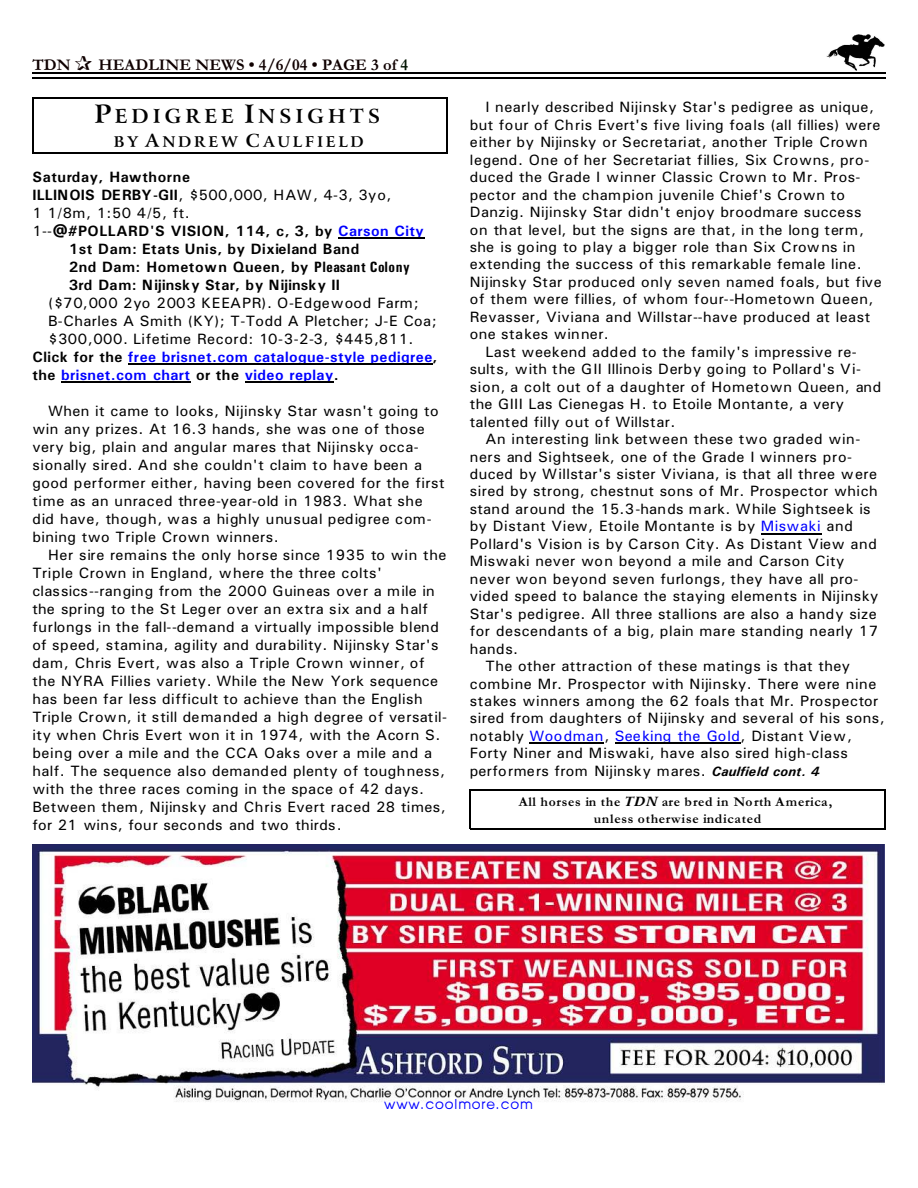
<style>
.page{position:relative;width:918px;height:1188px;background:#fff}
.page>*{position:absolute;margin:0;border:0;box-sizing:border-box;transform-origin:0 0}
.t1{font:700 19.5px "Arrus BT";letter-spacing:.21em;color:#000}
.t2{font:700 16.5px "Garamond";letter-spacing:.005em;color:#0f0000}
.t3{font:15px/18px "Univers";letter-spacing:.03em;color:#000}
.t4{font:15px "Univers";letter-spacing:.01em;color:#000}
.t5{font:15px "Univers";letter-spacing:.06em;color:#000}
.t6{font:700 15px "Univers";letter-spacing:.035em;color:#000}
.t7{font:700 15px "Univers";letter-spacing:.03em;color:#00f}
.t8{font:700 15px "Univers";letter-spacing:.01em;color:#000}
.t9{font:700 15px "Arrus BT";letter-spacing:.18em;color:#000}
.t10{font:700 13.5px/17px "Garamond";letter-spacing:.055em;color:#000;text-align:center}
.t11{font:13.5px "Advance";letter-spacing:.065em;color:#00f}
.s1{color:#001400}
.s2{font-size:25.5px}
.s3{font-size:18px}
.s4{font-weight:700}
.s5{font-weight:400}
.s6{color:#00f}
.s7{font-family:"Univers Condensed"}
.s8{color:#000}
.s9{font-weight:700;font-style:italic;font-size:13.5px}
.s10{font-style:italic}
</style>
<div class="page">
<img style="left:826px;top:34px;width:59px;height:36px">
<hr style="left:32px;top:72px;width:853px;height:1px;background:#000">
<hr style="left:32px;top:77px;width:853px;height:2px;background:#000">
<img style="left:32px;top:844px;width:852px;height:258px">
<hr style="left:338px;top:238px;width:86px;height:1px;background:#000">
<hr style="left:128px;top:363px;width:304px;height:1px;background:#000">
<hr style="left:61px;top:381px;width:130px;height:1px;background:#000">
<hr style="left:245px;top:381px;width:89px;height:1px;background:#000">
<hr style="left:761px;top:533px;width:60px;height:1px;background:#000">
<hr style="left:530px;top:742px;width:74px;height:2px;background:#000">
<hr style="left:615px;top:742px;width:126px;height:2px;background:#000">
<hr style="left:32px;top:97px;width:2px;height:57px;background:#000">
<hr style="left:447px;top:97px;width:1px;height:57px;background:#000">
<hr style="left:32px;top:97px;width:416px;height:1px;background:#000">
<hr style="left:32px;top:153px;width:416px;height:1px;background:#000">
<hr style="left:470px;top:789px;width:1px;height:40px;background:#000">
<hr style="left:884px;top:789px;width:1px;height:40px;background:#000">
<hr style="left:470px;top:789px;width:415px;height:2px;background:#000">
<hr style="left:470px;top:828px;width:415px;height:2px;background:#000">
<p class="t2" style="left:32px;top:59px;width:40px">TDN</p>
<p class="t2" style="left:98px;top:59px;width:311px">HEADLINE NEWS • 4/6/04 • PAGE 3 of <span class="s1">4</span></p>
<h1 class="t1" style="left:94px;top:109px;width:287px"><span class="s2">P</span>EDIGREE <span class="s2">I</span>NSIGHTS</h1>
<p class="t9" style="left:114px;top:135px;width:251px">BY <span class="s3">A</span>NDREW <span class="s3">C</span>AULFIELD</p>
<p class="t6" style="left:32px;top:172px;width:159px">Saturday, Hawthorne</p>
<p class="t3" style="left:32px;top:187px;width:361px"><span class="s4">ILLINOIS DERBY-GII</span>, $500,000, HAW, 4-3, 3yo,</p>
<p class="t3" style="left:32px;top:205px;width:159px">1 1/8m, 1:50 4/5, ft.</p>
<p class="t6" style="left:32px;top:226px;width:393px"><span class="s5">1--</span>@#POLLARD'S VISION, 114, c, 3, by <span class="s6">Carson City</span></p>
<p class="t6" style="left:69px;top:244px;width:292px">1st Dam: Etats Unis, by Dixieland Band</p>
<p class="t6" style="left:69px;top:261px;width:343px">2nd Dam: Hometown Queen, by <span class="s7">Pleasant Colony</span></p>
<p class="t8" style="left:69px;top:279px;width:273px">3rd Dam: Nijinsky Star, by Nijinsky II</p>
<p class="t5" style="left:48px;top:297px;width:372px">($70,000 2yo 2003 KEEAPR). O-Edgewood Farm;</p>
<p class="t3" style="left:48px;top:313px;width:390px">B-Charles A Smith (KY); T-Todd A Pletcher; J-E Coa;</p>
<p class="t3" style="left:48px;top:331px;width:367px">$300,000. Lifetime Record: 10-3-2-3, $445,811.</p>
<p class="t7" style="left:32px;top:351px;width:406px"><span class="s8">Click for the</span> free brisnet.com catalogue-style pedigree<span class="s8">,</span></p>
<p class="t7" style="left:32px;top:369px;width:308px"><span class="s8">the</span> brisnet.com chart <span class="s8">or the</span> video replay<span class="s8">.</span></p>
<p class="t3" style="left:32px;top:403px;width:414px;text-indent:16px">When it came to looks, Nijinsky Star wasn't going to win any prizes. At 16.3 hands, she was one of those very big, plain and angular mares that Nijinsky occa&shy;sionally sired. And she couldn't claim to have been a good performer either, having been covered for the first time as an unraced three-year-old in 1983. What she did have, though, was a highly unusual pedigree com&shy;bining two Triple Crown winners.</p>
<p class="t3" style="left:32px;top:547px;width:416px;text-indent:16px">Her sire remains the only horse since 1935 to win the Triple Crown in England, where the three colts' classics--ranging from the 2000 Guineas over a mile in the spring to the St Leger over an extra six and a half furlongs in the fall--demand a virtually impossible blend of speed, stamina, agility and durability. Nijinsky Star's dam, Chris Evert, was also a Triple Crown winner, of the NYRA Fillies variety. While the New York sequence has been far less difficult to achieve than the English Triple Crown, it still demanded a high degree of versatil&shy;ity when Chris Evert won it in 1974, with the Acorn S. being over a mile and the CCA Oaks over a mile and a half. The sequence also demanded plenty of toughness, with the three races coming in the space of 42 days.<br>Between them, Nijinsky and Chris Evert raced 28 times, for 21 wins, four seconds and two thirds.</p>
<p class="t3" style="left:485px;top:99px;width:390px">I nearly described Nijinsky Star's pedigree as unique,</p>
<p class="t3" style="left:470px;top:117px;width:412px">but four of Chris Evert's five living foals (all fillies) were</p>
<p class="t5" style="left:470px;top:137px;width:399px">either by Nijinsky or Secretariat, another Triple Crown</p>
<p class="t3" style="left:470px;top:152px;width:401px">legend. One of her Secretariat fillies, Six Crowns, pro-</p>
<p class="t3" style="left:470px;top:169px;width:392px">duced the Grade I winner Classic Crown to Mr. Pros-</p>
<p class="t3" style="left:470px;top:187px;width:377px">pector and the champion juvenile Chief's Crown to</p>
<p class="t3" style="left:470px;top:204px;width:393px">Danzig. Nijinsky Star didn't enjoy broodmare success</p>
<p class="t5" style="left:470px;top:224px;width:396px">on that level, but the signs are that, in the long term,</p>
<p class="t4" style="left:470px;top:242px;width:387px">she is going to play a bigger role than Six Crowns in</p>
<p class="t3" style="left:470px;top:257px;width:393px">extending the success of this remarkable female line.</p>
<p class="t3" style="left:470px;top:274px;width:413px">Nijinsky Star produced only seven named foals, but five</p>
<p class="t3" style="left:470px;top:292px;width:405px">of them were fillies, of whom four--Hometown Queen,</p>
<p class="t3" style="left:470px;top:309px;width:402px">Revasser, Viviana and Willstar--have produced at least</p>
<p class="t3" style="left:470px;top:326px;width:141px">one stakes winner.</p>
<p class="t3" style="left:485px;top:344px;width:373px">Last weekend added to the family's impressive re-</p>
<p class="t4" style="left:470px;top:364px;width:393px">sults, with the GII Illinois Derby going to Pollard's Vi-</p>
<p class="t3" style="left:470px;top:379px;width:413px">sion, a colt out of a daughter of Hometown Queen, and</p>
<p class="t3" style="left:470px;top:396px;width:376px">the GIII Las Cienegas H. to Etoile Montante, a very</p>
<p class="t3" style="left:470px;top:414px;width:207px">talented filly out of Willstar.</p>
<p class="t3" style="left:485px;top:431px;width:377px">An interesting link between these two graded win-</p>
<p class="t3" style="left:470px;top:449px;width:384px">ners and Sightseek, one of the Grade I winners pro-</p>
<p class="t3" style="left:470px;top:466px;width:409px">duced by Willstar's sister Viviana, is that all three were</p>
<p class="t3" style="left:470px;top:484px;width:409px">sired by strong, chestnut sons of Mr. Prospector which</p>
<p class="t4" style="left:470px;top:504px;width:402px">stand around the 15.3-hands mark. While Sightseek is</p>
<p class="t3" style="left:470px;top:519px;width:385px">by Distant View, Etoile Montante is by <span class="s6">Miswaki</span> and</p>
<p class="t3" style="left:470px;top:536px;width:409px">Pollard's Vision is by Carson City. As Distant View and</p>
<p class="t3" style="left:470px;top:553px;width:376px">Miswaki never won beyond a mile and Carson City</p>
<p class="t3" style="left:470px;top:571px;width:390px">never won beyond seven furlongs, they have all pro-</p>
<p class="t3" style="left:470px;top:588px;width:410px">vided speed to balance the staying elements in Nijinsky</p>
<p class="t3" style="left:470px;top:606px;width:409px">Star's pedigree. All three stallions are also a handy size</p>
<p class="t3" style="left:470px;top:623px;width:410px">for descendants of a big, plain mare standing nearly 17</p>
<p class="t3" style="left:470px;top:641px;width:50px">hands.</p>
<p class="t3" style="left:485px;top:658px;width:366px">The other attraction of these matings is that they</p>
<p class="t3" style="left:470px;top:676px;width:408px">combine Mr. Prospector with Nijinsky. There were nine</p>
<p class="t3" style="left:470px;top:693px;width:410px">stakes winners among the 62 foals that Mr. Prospector</p>
<p class="t3" style="left:470px;top:711px;width:417px">sired from daughters of Nijinsky and several of his sons,</p>
<p class="t3" style="left:470px;top:728px;width:384px">notably <span class="s6">Woodman</span>, <span class="s6">Seeking the Gold</span>, Distant View,</p>
<p class="t3" style="left:470px;top:746px;width:380px">Forty Niner and Miswaki, have also sired high-class</p>
<p class="t3" style="left:470px;top:763px;width:351px">performers from Nijinsky mares. <span class="s9">Caulfield cont. 4</span></p>
<p class="t10" style="left:519px;top:795px;width:315px">All horses in the <span class="s10">TDN</span> are bred in North America, unless otherwise indicated</p>
<p class="t11" style="left:384px;top:1099px;width:150px">www.coolmore.com</p>
</div>
